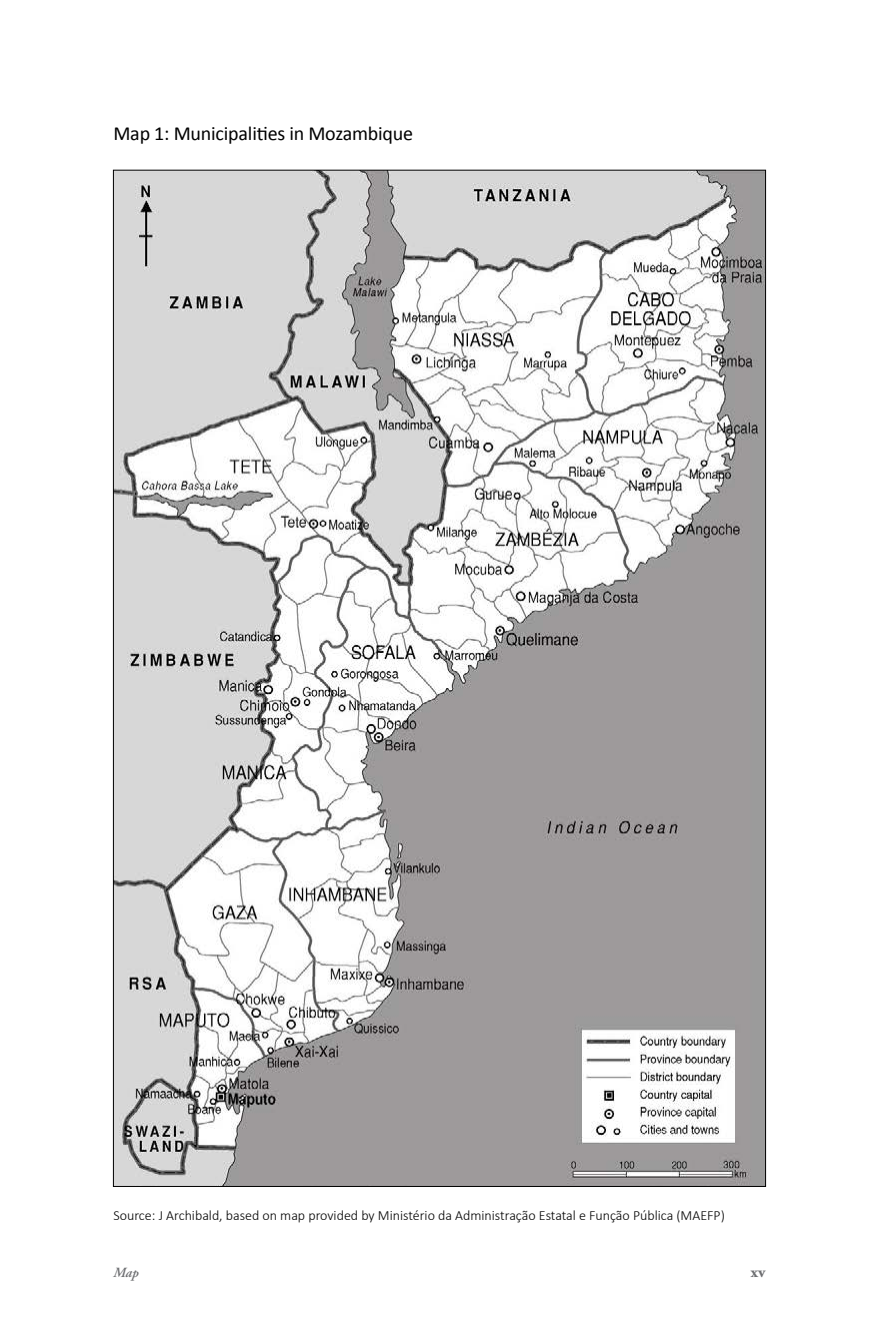
<style>
.page{position:relative;width:879px;height:1333px;background:#fff}
.page>*{position:absolute;margin:0;border:0;box-sizing:border-box;transform-origin:0 0}
.t1{font:20px "Calibri";letter-spacing:-.01em;color:#000}
.t2{font:700 16px "Adobe Garamond Pro";color:#6d6e71}
.t3{font:300 14px "Calibri";color:#000}
.t4{font:italic 600 14px "Adobe Garamond Pro";color:#6d6e71}
</style>
<div class="page">
<img style="left:115px;top:172px;width:649px;height:1012px">
<h1 class="t1" style="left:113px;top:120px;width:301px">Map 1: Municipalities in Mozambique</h1>
<p class="t3" style="left:113px;top:1206px;width:613px">Source: J Archibald, based on map provided by Ministério da Administração Estatal e Função Pública (MAEFP)</p>
<p class="t4" style="left:113px;top:1263px;width:27px">Map</p>
<p class="t2" style="left:751px;top:1261px;width:16px">xv</p>
</div>
